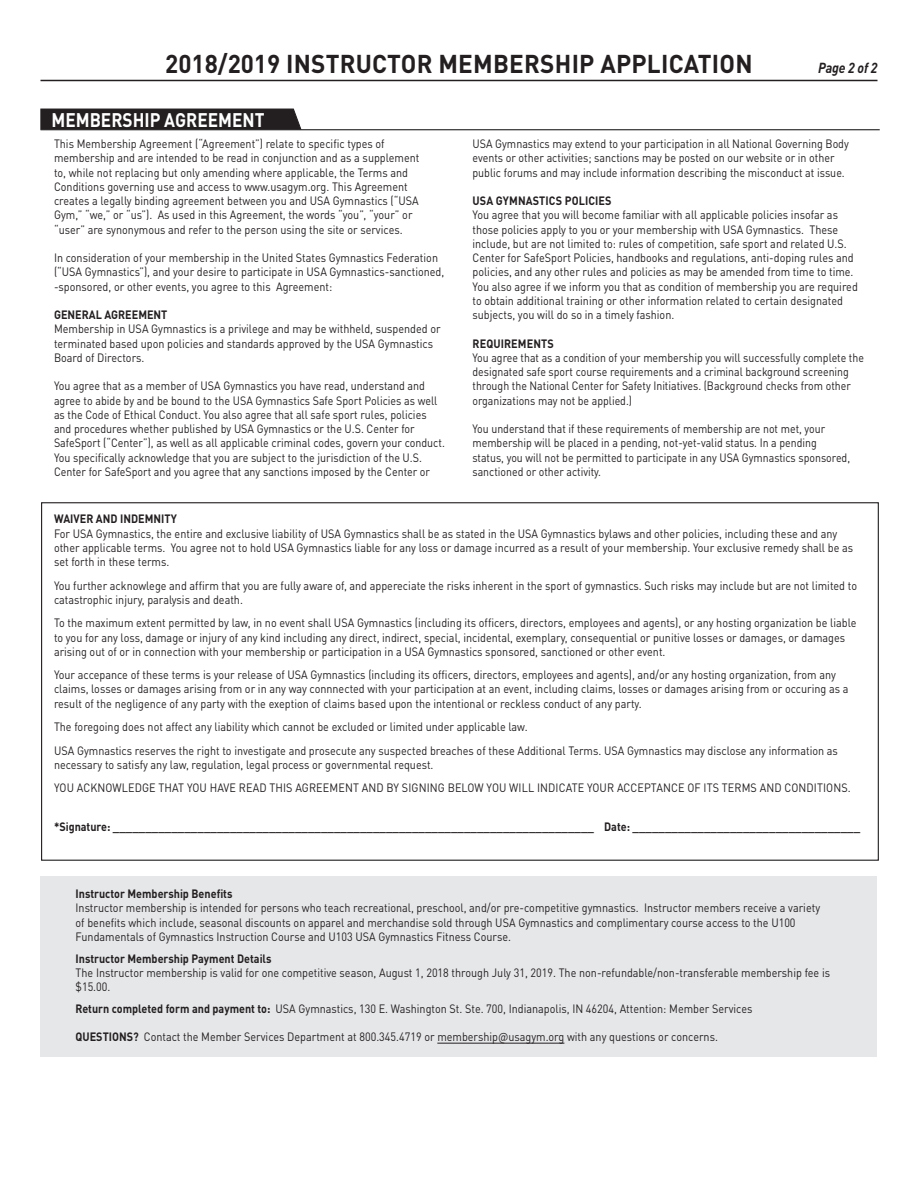
<style>
.page{position:relative;width:918px;height:1188px;background:#fff}
.page>*{position:absolute;margin:0;border:0;box-sizing:border-box;transform-origin:0 0}
.t1{font:700 25.5px "DIN Pro";letter-spacing:.01em;color:#231f20;scale:.95 1}
.t2{font:700 19.5px "DIN Pro";color:#fff;scale:.88 1}
.t3{font:italic 700 14.4px "DIN Pro";letter-spacing:-.015em;color:#231f20;scale:.9 1}
.bod{font:12px/14.2px "DIN Pro";color:#231f20;scale:.9 1}
.bod-2{font:12px/14.2px "DIN Pro";color:#231f20;scale:.89 1}
.bod-3{font:12px/14.2px "DIN Pro";color:#231f20;scale:.88 1}
.bod-bold-sub{font:700 12px "DIN Pro";color:#231f20;scale:.9 1}
.bod-4{font:700 12px "DIN Pro";color:#231f20;scale:.9 1}
.bod-bold-sub-2{font:12px "DIN Pro";color:#231f20;scale:.9 1}
.s1{font-weight:700}
</style>
<div class="page">
<div style="left:41px;top:876px;width:836px;height:180px;background:#e6e7e9"></div>
<hr style="left:40px;top:80px;width:838px;height:1px;background:#231f20">
<hr style="left:40px;top:129px;width:840px;height:1px;background:#231f20">
<svg style="left:40px;top:108px;width:262px;height:22px;background:#2c2829"></svg>
<hr style="left:437px;top:1043px;width:127px;height:1px;background:#231f20">
<p class="t1" style="left:165px;top:43px;width:620px">2018/2019 INSTRUCTOR MEMBERSHIP APPLICATION</p>
<p class="t3" style="left:818px;top:56px;width:67px">Page 2 of 2</p>
<p class="t2" style="left:51px;top:104px;width:244px">MEMBERSHIP AGREEMENT</p>
<p class="bod" style="left:54px;top:135px;width:408px">This Membership Agreement (“Agreement”) relate to specific types of membership and are intended to be read in conjunction and as a supplement to, while not replacing but only amending where applicable, the Terms and Conditions governing use and access to www.usagym.org. This Agreement creates a legally binding agreement between you and USA Gymnastics (“USA Gym,” “we,” or “us”). As used in this Agreement, the words “you”, “your” or “user” are synonymous and refer to the person using the site or services.</p>
<p class="bod" style="left:54px;top:249px;width:435px">In consideration of your membership in the United States Gymnastics Federation (“USA Gymnastics”), and your desire to participate in USA Gymnastics-sanctioned, -sponsored, or other events, you agree to this Agreement:</p>
<p class="bod-bold-sub" style="left:54px;top:305px;width:128px">GENERAL AGREEMENT</p>
<p class="bod" style="left:54px;top:321px;width:431px">Membership in USA Gymnastics is a privilege and may be withheld, suspended or terminated based upon policies and standards approved by the USA Gymnastics<br>Board of Directors.</p>
<p class="bod-2" style="left:54px;top:378px;width:441px">You agree that as a member of USA Gymnastics you have read, understand and agree to abide by and be bound to the USA Gymnastics Safe Sport Policies as well as the Code of Ethical Conduct. You also agree that all safe sport rules, policies and procedures whether published by USA Gymnastics or the U.S. Center for SafeSport (“Center”), as well as all applicable criminal codes, govern your conduct.<br>You specifically acknowledge that you are subject to the jurisdiction of the U.S.<br>Center for SafeSport and you agree that any sanctions imposed by the Center or</p>
<p class="bod-2" style="left:472px;top:135px;width:424px">USA Gymnastics may extend to your participation in all National Governing Body events or other activities; sanctions may be posted on our website or in other public forums and may include information describing the misconduct at issue.</p>
<p class="bod-bold-sub" style="left:473px;top:191px;width:156px">USA GYMNASTICS POLICIES</p>
<p class="bod" style="left:472px;top:207px;width:430px">You agree that you will become familiar with all applicable policies insofar as those policies apply to you or your membership with USA Gymnastics. These include, but are not limited to: rules of competition, safe sport and related U.S.<br>Center for SafeSport Policies, handbooks and regulations, anti-doping rules and policies, and any other rules and policies as may be amended from time to time.<br>You also agree if we inform you that as condition of membership you are required to obtain additional training or other information related to certain designated subjects, you will do so in a timely fashion.</p>
<p class="bod-bold-sub" style="left:473px;top:333px;width:92px">REQUIREMENTS</p>
<p class="bod-3" style="left:472px;top:349px;width:446px">You agree that as a condition of your membership you will successfully complete the designated safe sport course requirements and a criminal background screening through the National Center for Safety Initiatives. (Background checks from other organizations may not be applied.)</p>
<p class="bod-3" style="left:472px;top:420px;width:431px">You understand that if these requirements of membership are not met, your membership will be placed in a pending, not-yet-valid status. In a pending status, you will not be permitted to participate in any USA Gymnastics sponsored, sanctioned or other activity.</p>
<p class="bod-bold-sub" style="left:54px;top:509px;width:138px">WAIVER AND INDEMNITY</p>
<p class="bod" style="left:54px;top:525px;width:889px">For USA Gymnastics, the entire and exclusive liability of USA Gymnastics shall be as stated in the USA Gymnastics bylaws and other policies, including these and any other applicable terms. You agree not to hold USA Gymnastics liable for any loss or damage incurred as a result of your membership. Your exclusive remedy shall be as set forth in these terms.</p>
<p class="bod" style="left:54px;top:577px;width:894px">You further acknowlege and affirm that you are fully aware of, and appereciate the risks inherent in the sport of gymnastics. Such risks may include but are not limited to catastrophic injury, paralysis and death.</p>
<p class="bod" style="left:54px;top:615px;width:893px">To the maximum extent permitted by law, in no event shall USA Gymnastics (including its officers, directors, employees and agents), or any hosting organization be liable to you for any loss, damage or injury of any kind including any direct, indirect, special, incidental, exemplary, consequential or punitive losses or damages, or damages arising out of or in connection with your membership or participation in a USA Gymnastics sponsored, sanctioned or other event.</p>
<p class="bod" style="left:54px;top:667px;width:884px">Your accepance of these terms is your release of USA Gymnastics (including its officers, directors, employees and agents), and/or any hosting organization, from any claims, losses or damages arising from or in any way connnected with your participation at an event, including claims, losses or damages arising from or occuring as a result of the negligence of any party with the exeption of claims based upon the intentional or reckless conduct of any party.</p>
<p class="bod" style="left:54px;top:719px;width:528px">The foregoing does not affect any liability which cannot be excluded or limited under applicable law.</p>
<p class="bod" style="left:54px;top:742px;width:873px">USA Gymnastics reserves the right to investigate and prosecute any suspected breaches of these Additional Terms. USA Gymnastics may disclose any information as necessary to satisfy any law, regulation, legal process or governmental request.</p>
<p class="bod" style="left:54px;top:780px;width:887px">YOU ACKNOWLEDGE THAT YOU HAVE READ THIS AGREEMENT AND BY SIGNING BELOW YOU WILL INDICATE YOUR ACCEPTANCE OF ITS TERMS AND CONDITIONS.</p>
<p class="bod-4" style="left:54px;top:816px;width:897px">*Signature: __________________________________________________________________________ Date: ___________________________________</p>
<p class="bod-bold-sub" style="left:76px;top:884px;width:176px">Instructor Membership Benefits</p>
<p class="bod" style="left:76px;top:900px;width:829px">Instructor membership is intended for persons who teach recreational, preschool, and/or pre-competitive gymnastics. Instructor members receive a variety of benefits which include, seasonal discounts on apparel and merchandise sold through USA Gymnastics and complimentary course access to the U100<br>Fundamentals of Gymnastics Instruction Course and U103 USA Gymnastics Fitness Course.</p>
<p class="bod-bold-sub" style="left:76px;top:948px;width:219px">Instructor Membership Payment Details</p>
<p class="bod" style="left:76px;top:964px;width:840px">The Instructor membership is valid for one competitive season, August 1, 2018 through July 31, 2019. The non-refundable/non-transferable membership fee is $15.00.</p>
<p class="bod" style="left:76px;top:1000px;width:754px"><span class="s1">Return completed form and payment to:</span> USA Gymnastics, 130 E. Washington St. Ste. 700, Indianapolis, IN 46204, Attention: Member Services</p>
<p class="bod-bold-sub-2" style="left:76px;top:1028px;width:715px"><span class="s1">QUESTIONS?</span> Contact the Member Services Department at 800.345.4719 or membership@usagym.org with any questions or concerns.</p>
</div>
